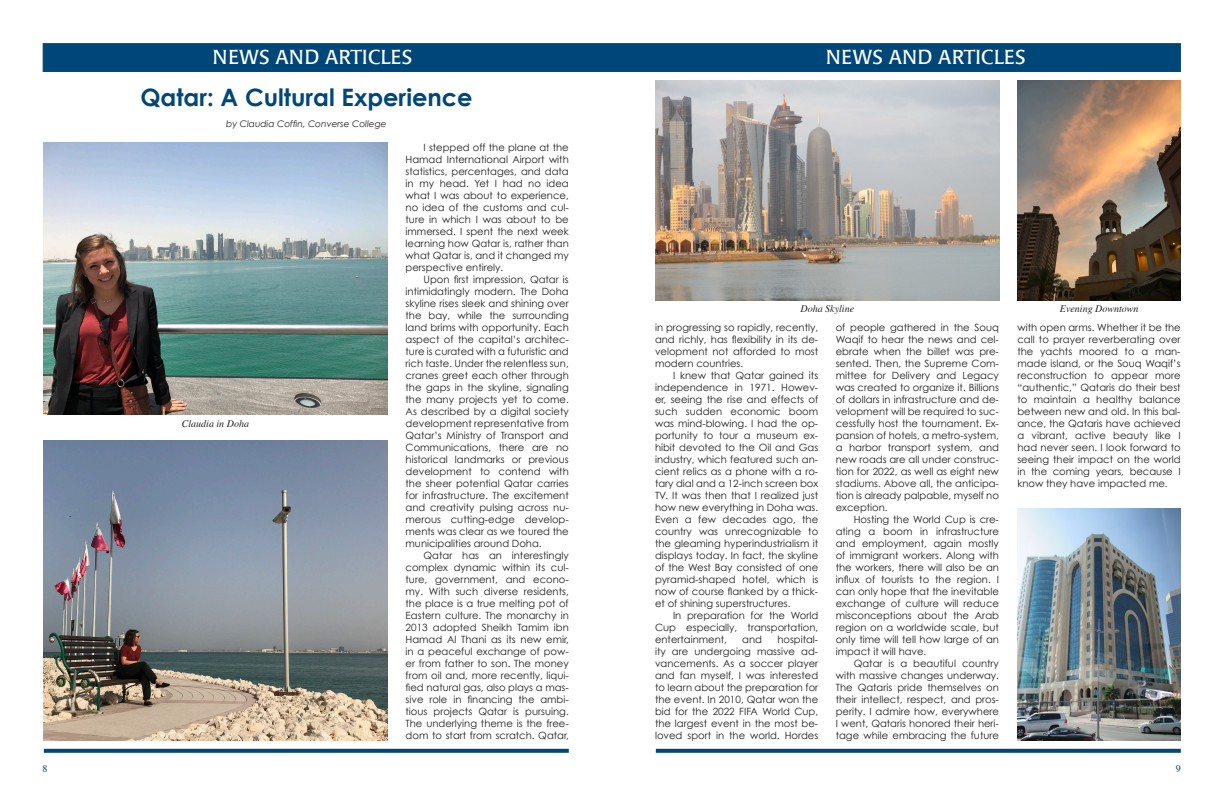
<style>
.page{position:relative;width:1224px;height:792px;background:#fff}
.page>*{position:absolute;margin:0;border:0;box-sizing:border-box;transform-origin:0 0}
.t1{font:700 24px "Century Gothic";color:#004779}
.Body_text{font:20px "Poppl Laudatio";letter-spacing:.02em;color:#fff}
.t2{font:10px/12px "Century Gothic";color:#231f20;text-align:justify}
.t3{font:italic 10px "Times";color:#231f20}
.Body_text-2{font:10px "Times";color:#004779}
.t4{font:italic 9px "Century Gothic";color:#231f20}
</style>
<div class="page">
<svg style="left:44px;top:749px;width:525px;height:4px;background:#0c507f"></svg>
<svg style="left:656px;top:749px;width:525px;height:4px;background:#0c507f"></svg>
<div style="left:43px;top:43px;width:1138px;height:29px;background:#004779;border:1px solid #004779"></div>
<img style="left:1017px;top:508px;width:164px;height:232px">
<img style="left:655px;top:81px;width:345px;height:220px">
<img style="left:43px;top:143px;width:345px;height:272px">
<img style="left:1018px;top:81px;width:163px;height:220px">
<img style="left:44px;top:440px;width:344px;height:300px">
<p class="Body_text" style="left:213px;top:46px;width:201px">NEWS AND ARTICLES</p>
<p class="Body_text" style="left:826px;top:46px;width:201px">NEWS AND ARTICLES</p>
<p class="t1" style="left:140px;top:82px;width:334px">Qatar: A Cultural Experience</p>
<p class="t4" style="left:226px;top:118px;width:162px">by Claudia Coffin, Converse College</p>
<p class="t3" style="left:182px;top:415px;width:69px">Claudia in Doha</p>
<p class="t2" style="left:406px;top:142px;width:165px;text-indent:18px">I stepped off the plane at the Hamad International Airport with statistics, percentages, and data in my head. Yet I had no idea what I was about to experience, no idea of the customs and cul&shy;ture in which I was about to be immersed. I spent the next week learning how Qatar is, rather than what Qatar is, and it changed my perspective entirely.</p>
<p class="t2" style="left:406px;top:274px;width:165px;text-indent:18px">Upon first impression, Qatar is intimidatingly modern. The Doha skyline rises sleek and shining over the bay, while the surrounding land brims with opportunity. Each aspect of the capital’s architec&shy;ture is curated with a futuristic and rich taste. Under the relentless sun, cranes greet each other through the gaps in the skyline, signaling the many projects yet to come.<br>As described by a digital society development representative from Qatar’s Ministry of Transport and Communications, there are no historical landmarks or previous development to contend with the sheer potential Qatar carries for infrastructure. The excitement and creativity pulsing across nu&shy;merous cutting-edge develop&shy;ments was clear as we toured the municipalities around Doha.</p>
<p class="t2" style="left:406px;top:550px;width:165px;text-indent:18px">Qatar has an interestingly complex dynamic within its cul&shy;ture, government, and econo&shy;my. With such diverse residents, the place is a true melting pot of Eastern culture. The monarchy in 2013 adopted Sheikh Tamim ibn Hamad Al Thani as its new emir, in a peaceful exchange of pow&shy;er from father to son. The money from oil and, more recently, liqui&shy;fied natural gas, also plays a mas&shy;sive role in financing the ambi&shy;tious projects Qatar is pursuing.<br>The underlying theme is the free&shy;dom to start from scratch. Qatar,</p>
<p class="t3" style="left:801px;top:300px;width:55px">Doha Skyline</p>
<p class="t3" style="left:1060px;top:300px;width:80px">Evening Downtown</p>
<p class="t2" style="left:655px;top:321px;width:165px">in progressing so rapidly, recently, and richly, has flexibility in its de&shy;velopment not afforded to most modern countries.</p>
<p class="t2" style="left:655px;top:369px;width:165px;text-indent:18px">I knew that Qatar gained its independence in 1971. Howev&shy;er, seeing the rise and effects of such sudden economic boom was mind-blowing. I had the op&shy;portunity to tour a museum ex&shy;hibit devoted to the Oil and Gas industry, which featured such an&shy;cient relics as a phone with a ro&shy;tary dial and a 12-inch screen box TV. It was then that I realized just how new everything in Doha was.<br>Even a few decades ago, the country was unrecognizable to the gleaming hyperindustrialism it displays today. In fact, the skyline of the West Bay consisted of one pyramid-shaped hotel, which is now of course flanked by a thick&shy;et of shining superstructures.</p>
<p class="t2" style="left:655px;top:609px;width:165px;text-indent:18px">In preparation for the World Cup especially, transportation, entertainment,</p>
<p class="t2" style="left:655px;top:633px;width:165px;text-indent:122px">hospital&shy;ity are undergoing massive ad&shy;vancements. As a soccer player and fan myself, I was interested to learn about the preparation for the event. In 2010, Qatar won the bid for the 2022 FIFA World Cup, the largest event in the most be&shy;loved sport in the world. Hordes</p>
<p class="t2" style="left:742px;top:633px;width:21px">and</p>
<p class="t2" style="left:836px;top:321px;width:165px">of people gathered in the Souq Waqif to hear the news and cel&shy;ebrate when the billet was pre&shy;sented. Then, the Supreme Com&shy;mittee for Delivery and Legacy was created to organize it. Billions of dollars in infrastructure and de&shy;velopment will be required to suc&shy;cessfully host the tournament. Ex&shy;pansion of hotels, a metro-system, a harbor transport system, and new roads are all under construc&shy;tion for 2022, as well as eight new stadiums. Above all, the anticipa&shy;tion is already palpable, myself no exception.</p>
<p class="t2" style="left:836px;top:513px;width:165px;text-indent:18px">Hosting the World Cup is cre&shy;ating a boom in infrastructure and employment, again mostly of immigrant workers. Along with the workers, there will also be an influx of tourists to the region. I can only hope that the inevitable exchange of culture will reduce misconceptions about the Arab region on a worldwide scale, but only time will tell how large of an impact it will have.</p>
<p class="t2" style="left:836px;top:657px;width:165px;text-indent:18px">Qatar is a beautiful country with massive changes underway.<br>The Qataris pride themselves on their intellect, respect, and pros&shy;perity. I admire how, everywhere I went, Qataris honored their heri&shy;tage while embracing the future</p>
<p class="t2" style="left:1017px;top:321px;width:165px">with open arms. Whether it be the call to prayer reverberating over the yachts moored to a man&shy;made island, or the Souq Waqif’s reconstruction to appear more “authentic,” Qataris do their best to maintain a healthy balance between new and old. In this bal&shy;ance, the Qataris have achieved a vibrant, active beauty like I had never seen. I look forward to seeing their impact on the world in the coming years, because I know they have impacted me.</p>
<p class="Body_text-2" style="left:43px;top:759px;width:6px">8</p>
<p class="Body_text-2" style="left:1176px;top:759px;width:6px">9</p>
</div>
